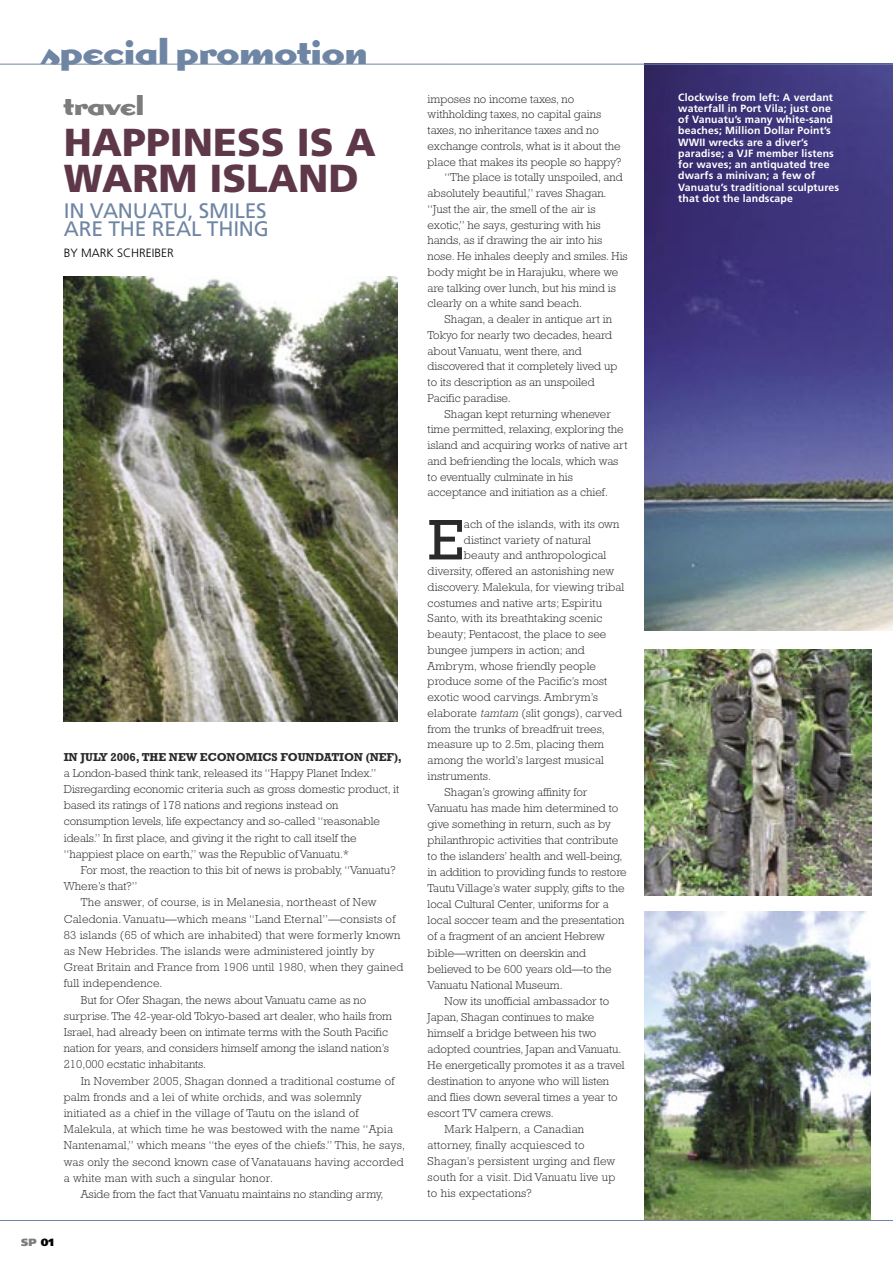
<style>
.page{position:relative;width:893px;height:1263px;background:#fff}
.page>*{position:absolute;margin:0;border:0;box-sizing:border-box;transform-origin:0 0}
.A1_Main_Text{font:58.05px "Rockwell";color:#2a2a2a}
.A4_Title{font:900 39px/36px "Frutiger";color:#5e3849}
.A3_Heading{font:700 35.25px "Dogma";color:#6f85a4}
.A3_Heading-2{font:700 27px "Dogma";color:#7c7c7c}
.A5_Blurb{font:21px/18px "Frutiger";letter-spacing:-.01em;color:#6f85a4}
.A6_Byline{font:300 12px "Frutiger";color:#000}
.A1_Main_Text-2{font:300 11.7px/15.8px "Rockwell";color:#2a2a2a}
.A1_Main_Text-3{font:300 11.7px/16.2px "Rockwell";letter-spacing:.02em;color:#2a2a2a}
.First_line{font:700 11.7px "Rockwell";letter-spacing:-.01em;color:#2a2a2a}
.A7_Caption{font:700 10.5px/11.2px "Frutiger";letter-spacing:.015em;color:#fff}
.t1{font:900 10.5px "Frutiger";color:#7c7c7c}
.s1{color:#000}
.s2{font-style:italic}
</style>
<div class="page">
<img style="left:64px;top:276px;width:334px;height:445px">
<img style="left:644px;top:911px;width:226px;height:309px">
<img style="left:644px;top:649px;width:227px;height:247px">
<img style="left:644px;top:65px;width:249px;height:566px">
<hr style="left:0;top:1220px;width:893px;height:1px;background:#6f85a4">
<hr style="left:0;top:64px;width:893px;height:1px;background:#6f85a4">
<p class="A3_Heading" style="left:42px;top:26px;width:327px">special promotion</p>
<p class="A3_Heading-2" style="left:64px;top:86px;width:82px">travel</p>
<p class="A4_Title" style="left:64px;top:124px;width:314px">HAPPINESS IS A<br>WARM ISLAND</p>
<p class="A5_Blurb" style="left:64px;top:202px;width:207px">IN VANUATU, SMILES<br>ARE THE REAL THING</p>
<p class="A6_Byline" style="left:64px;top:246px;width:112px">BY MARK SCHREIBER</p>
<p class="First_line" style="left:64px;top:750px;width:340px">IN JULY 2006, THE NEW ECONOMICS FOUNDATION (NEF),</p>
<p class="A1_Main_Text-2" style="left:64px;top:765px;width:337px;line-height:16.2px">a London-based think tank, released its “Happy Planet Index.” Disregarding economic criteria such as gross domestic product, it based its ratings of 178 nations and regions instead on consumption levels, life expectancy and so-called “reasonable ideals.” In first place, and giving it the right to call itself the “happiest place on earth,” was the Republic of Vanuatu.*</p>
<p class="A1_Main_Text-2" style="left:64px;top:862px;width:333px;line-height:16.2px;text-indent:17px">For most, the reaction to this bit of news is probably, “Vanuatu?<br>Where’s that?”</p>
<p class="A1_Main_Text-3" style="left:64px;top:894px;width:341px;text-indent:17px">The answer, of course, is in Melanesia, northeast of New Caledonia. Vanuatu—which means “Land Eternal”—consists of 83 islands (65 of which are inhabited) that were formerly known as New Hebrides. The islands were administered jointly by Great Britain and France from 1906 until 1980, when they gained full independence.</p>
<p class="A1_Main_Text-2" style="left:64px;top:991px;width:330px;line-height:16.2px;text-indent:17px">But for Ofer Shagan, the news about Vanuatu came as no surprise. The 42-year-old Tokyo-based art dealer, who hails from Israel, had already been on intimate terms with the South Pacific nation for years, and considers himself among the island nation’s 210,000 ecstatic inhabitants.</p>
<p class="A1_Main_Text-3" style="left:64px;top:1072px;width:343px;text-indent:17px">In November 2005, Shagan donned a traditional costume of palm fronds and a lei of white orchids, and was solemnly initiated as a chief in the village of Tautu on the island of Malekula, at which time he was bestowed with the name “Apia Nantenamal,” which means “the eyes of the chiefs.” This, he says, was only the second known case of Vanatauans having accorded a white man with such a singular honor.</p>
<p class="A1_Main_Text-2" style="left:81px;top:1186px;width:304px">Aside from the fact that Vanuatu maintains no standing army,</p>
<p class="t1" style="left:21px;top:1236px;width:34px">SP <span class="s1">01</span></p>
<p class="A1_Main_Text-2" style="left:428px;top:91px;width:195px">imposes no income taxes, no withholding taxes, no capital gains taxes, no inheritance taxes and no exchange controls, what is it about the place that makes its people so happy?</p>
<p class="A1_Main_Text-2" style="left:428px;top:170px;width:202px;text-indent:17px">“The place is totally unspoiled, and absolutely beautiful,” raves Shagan. “Just the air, the smell of the air is exotic,” he says, gesturing with his hands, as if drawing the air into his nose. He inhales deeply and smiles. His body might be in Harajuku, where we are talking over lunch, but his mind is clearly on a white sand beach.</p>
<p class="A1_Main_Text-2" style="left:428px;top:311px;width:191px;text-indent:17px">Shagan, a dealer in antique art in<br>Tokyo for nearly two decades, heard about Vanuatu, went there, and discovered that it completely lived up to its description as an unspoiled<br>Pacific paradise.</p>
<p class="A1_Main_Text-2" style="left:428px;top:406px;width:201px;text-indent:17px">Shagan kept returning whenever time permitted, relaxing, exploring the island and acquiring works of native art and befriending the locals, which was to eventually culminate in his acceptance and initiation as a chief.</p>
<p class="A1_Main_Text" style="left:428px;top:506px;width:38px">E</p>
<p class="A1_Main_Text-2" style="left:464px;top:516px;width:157px">ach of the islands, with its own</p>
<p class="A1_Main_Text-2" style="left:464px;top:532px;width:129px">distinct variety of natural</p>
<p class="A1_Main_Text-2" style="left:464px;top:548px;width:144px">beauty and anthropological</p>
<p class="A1_Main_Text-2" style="left:428px;top:563px;width:188px">diversity, offered an astonishing new</p>
<p class="A1_Main_Text-2" style="left:428px;top:579px;width:198px">discovery. Malekula, for viewing tribal</p>
<p class="A1_Main_Text-2" style="left:428px;top:595px;width:176px">costumes and native arts; Espiritu</p>
<p class="A1_Main_Text-2" style="left:428px;top:611px;width:176px">Santo, with its breathtaking scenic</p>
<p class="A1_Main_Text-2" style="left:428px;top:626px;width:180px">beauty; Pentacost, the place to see</p>
<p class="A1_Main_Text-2" style="left:428px;top:642px;width:159px">bungee jumpers in action; and</p>
<p class="A1_Main_Text-2" style="left:428px;top:658px;width:170px">Ambrym, whose friendly people</p>
<p class="A1_Main_Text-2" style="left:428px;top:674px;width:181px">produce some of the Pacific’s most</p>
<p class="A1_Main_Text-2" style="left:428px;top:689px;width:172px">exotic wood carvings. Ambrym’s</p>
<p class="A1_Main_Text-2" style="left:428px;top:705px;width:196px">elaborate <span class="s2">tamtam</span> (slit gongs), carved</p>
<p class="A1_Main_Text-2" style="left:428px;top:721px;width:179px">from the trunks of breadfruit trees,</p>
<p class="A1_Main_Text-2" style="left:428px;top:737px;width:178px">measure up to 2.5m, placing them</p>
<p class="A1_Main_Text-2" style="left:428px;top:752px;width:178px">among the world’s largest musical</p>
<p class="A1_Main_Text-2" style="left:428px;top:768px;width:65px">instruments.</p>
<p class="A1_Main_Text-2" style="left:428px;top:784px;width:201px;text-indent:17px">Shagan’s growing affinity for Vanuatu has made him determined to give something in return, such as by philanthropic activities that contribute to the islanders’ health and well-being, in addition to providing funds to restore Tautu Village’s water supply, gifts to the local Cultural Center, uniforms for a local soccer team and the presentation of a fragment of an ancient Hebrew bible—written on deerskin and believed to be 600 years old—to the Vanuatu National Museum.</p>
<p class="A1_Main_Text-2" style="left:428px;top:993px;width:199px;text-indent:17px">Now its unofficial ambassador to Japan, Shagan continues to make himself a bridge between his two adopted countries, Japan and Vanuatu.<br>He energetically promotes it as a travel destination to anyone who will listen and flies down several times a year to escort TV camera crews.</p>
<p class="A1_Main_Text-3" style="left:428px;top:1121px;width:189px;text-indent:17px">Mark Halpern, a Canadian attorney, finally acquiesced to<br>Shagan’s persistent urging and flew south for a visit. Did Vanuatu live up to his expectations?</p>
<p class="A7_Caption" style="left:678px;top:91px;width:162px">Clockwise from left: A verdant waterfall in Port Vila; just one of Vanuatu’s many white-sand beaches; Million Dollar Point’s<br>WWII wrecks are a diver’s paradise; a VJF member listens for waves; an antiquated tree dwarfs a minivan; a few of<br>Vanuatu’s traditional sculptures that dot the landscape</p>
</div>
